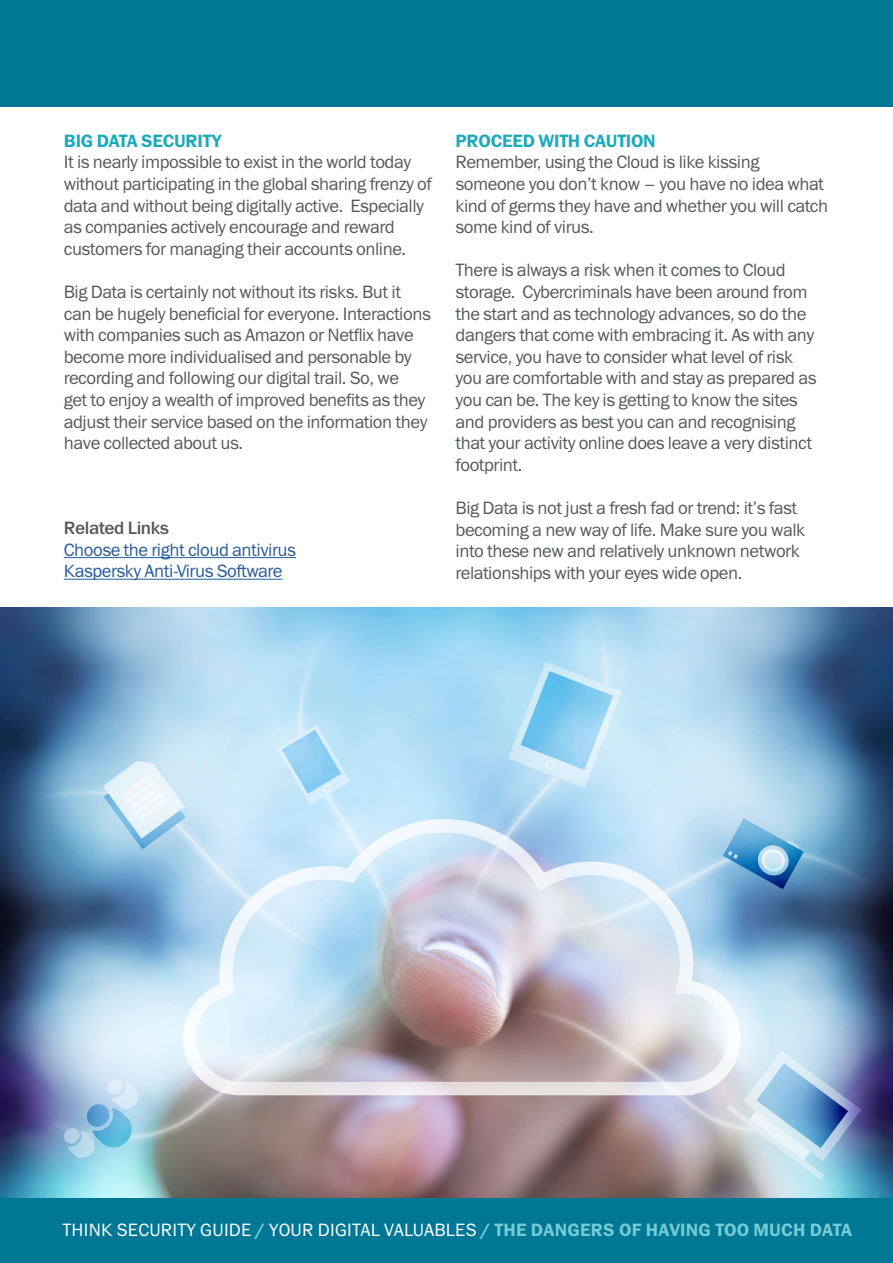
<style>
.page{position:relative;width:893px;height:1263px;background:#fff}
.page>*{position:absolute;margin:0;border:0;box-sizing:border-box;transform-origin:0 0}
.t1{font:18px/21.6px "Lab Gothic";letter-spacing:-.025em;color:#55595b}
.t2{font:18px "Lab Gothic";letter-spacing:.01em;color:#fff}
.t3{font:18px/21.6px "Lab Gothic";letter-spacing:-.025em;color:#275b9b}
.t4{font:600 18px "Lab Gothic";letter-spacing:-.015em;color:#1baaba}
.t5{font:500 18px "Lab Gothic";letter-spacing:-.025em;color:#55595b}
.s1{font-weight:600;color:#76ccd6}
</style>
<div class="page">
<div style="left:0;top:1198px;width:893px;height:65px;background:#007795"></div>
<div style="left:0;top:0;width:893px;height:106px;background:#007795"></div>
<hr style="left:64px;top:557px;width:232px;height:1px;background:#275b9b">
<hr style="left:64px;top:579px;width:218px;height:1px;background:#275b9b">
<img style="left:0;top:607px;width:893px;height:591px">
<p class="t4" style="left:64px;top:130px;width:160px">BIG DATA SECURITY</p>
<p class="t1" style="left:64px;top:151px;width:370px">It is nearly impossible to exist in the world today without participating in the global sharing frenzy of data and without being digitally active. Especially as companies actively encourage and reward customers for managing their accounts online.</p>
<p class="t1" style="left:64px;top:281px;width:369px">Big Data is certainly not without its risks. But it can be hugely beneficial for everyone. Interactions with companies such as Amazon or Netflix have become more individualised and personable by recording and following our digital trail. So, we<br>get to enjoy a wealth of improved benefits as they adjust their service based on the information they have collected about us.</p>
<p class="t5" style="left:64px;top:517px;width:107px">Related Links</p>
<p class="t3" style="left:64px;top:539px;width:234px">Choose the right cloud antivirus<br>Kaspersky Anti-Virus Software</p>
<p class="t4" style="left:456px;top:130px;width:202px">PROCEED WITH CAUTION</p>
<p class="t1" style="left:455px;top:151px;width:374px">Remember, using the Cloud is like kissing someone you don’t know – you have no idea what kind of germs they have and whether you will catch some kind of virus.</p>
<p class="t1" style="left:455px;top:259px;width:363px">There is always a risk when it comes to Cloud storage. Cybercriminals have been around from the start and as technology advances, so do the dangers that come with embracing it. As with any service, you have to consider what level of risk you are comfortable with and stay as prepared as you can be. The key is getting to know the sites and providers as best you can and recognising that your activity online does leave a very distinct footprint.</p>
<p class="t1" style="left:455px;top:497px;width:351px">Big Data is not just a fresh fad or trend: it’s fast becoming a new way of life. Make sure you walk into these new and relatively unknown network relationships with your eyes wide open.</p>
<p class="t2" style="left:62px;top:1219px;width:791px">THINK SECURITY GUIDE <span class="s1">/</span> YOUR DIGITAL VALUABLES <span class="s1">/ THE DANGERS OF HAVING TOO MUCH DATA</span></p>
</div>
